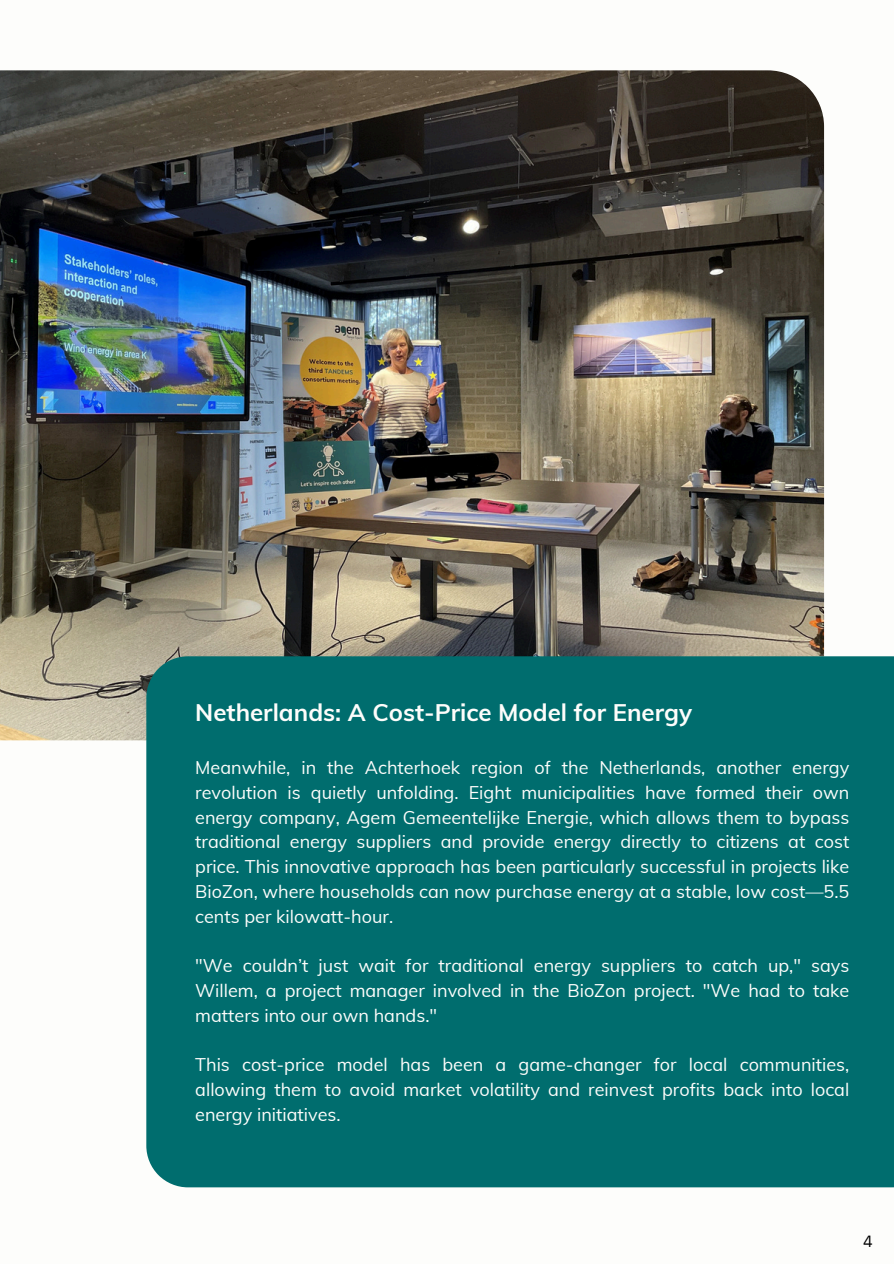
<style>
.page{position:relative;width:894px;height:1264px;background:#fff}
.page>*{position:absolute;margin:0;border:0;box-sizing:border-box;transform-origin:0 0}
.t1{font:700 24px "Muli";color:#fdfdfb}
.t2{font:18px/24.8px "Muli";color:#fdfdfb;text-align:justify}
.t3{font:16.2px "IBM Plex Sans";color:#000}
</style>
<div class="page">
<div style="left:0;top:0;width:893px;height:1263px;background:#fdfdfb"></div>
<img style="left:0;top:70px;width:823px;height:670px">
<div style="left:146px;top:656px;width:747px;height:531px;background:#006d6e"></div>
<h1 class="t1" style="left:195px;top:697px;width:498px">Netherlands: A Cost-Price Model for Energy</h1>
<p class="t2" style="left:195px;top:755px;width:655px">Meanwhile, in the Achterhoek region of the Netherlands, another energy revolution is quietly unfolding. Eight municipalities have formed their own energy company, Agem Gemeentelijke Energie, which allows them to bypass traditional energy suppliers and provide energy directly to citizens at cost price. This innovative approach has been particularly successful in projects like BioZon, where households can now purchase energy at a stable, low cost—5.5 cents per kilowatt-hour.</p>
<p class="t2" style="left:195px;top:953px;width:655px">"We couldn’t just wait for traditional energy suppliers to catch up," says Willem, a project manager involved in the BioZon project. "We had to take matters into our own hands."</p>
<p class="t2" style="left:195px;top:1052px;width:655px">This cost-price model has been a game-changer for local communities, allowing them to avoid market volatility and reinvest profits back into local energy initiatives.</p>
<p class="t3" style="left:862px;top:1230px;width:11px">4</p>
</div>
